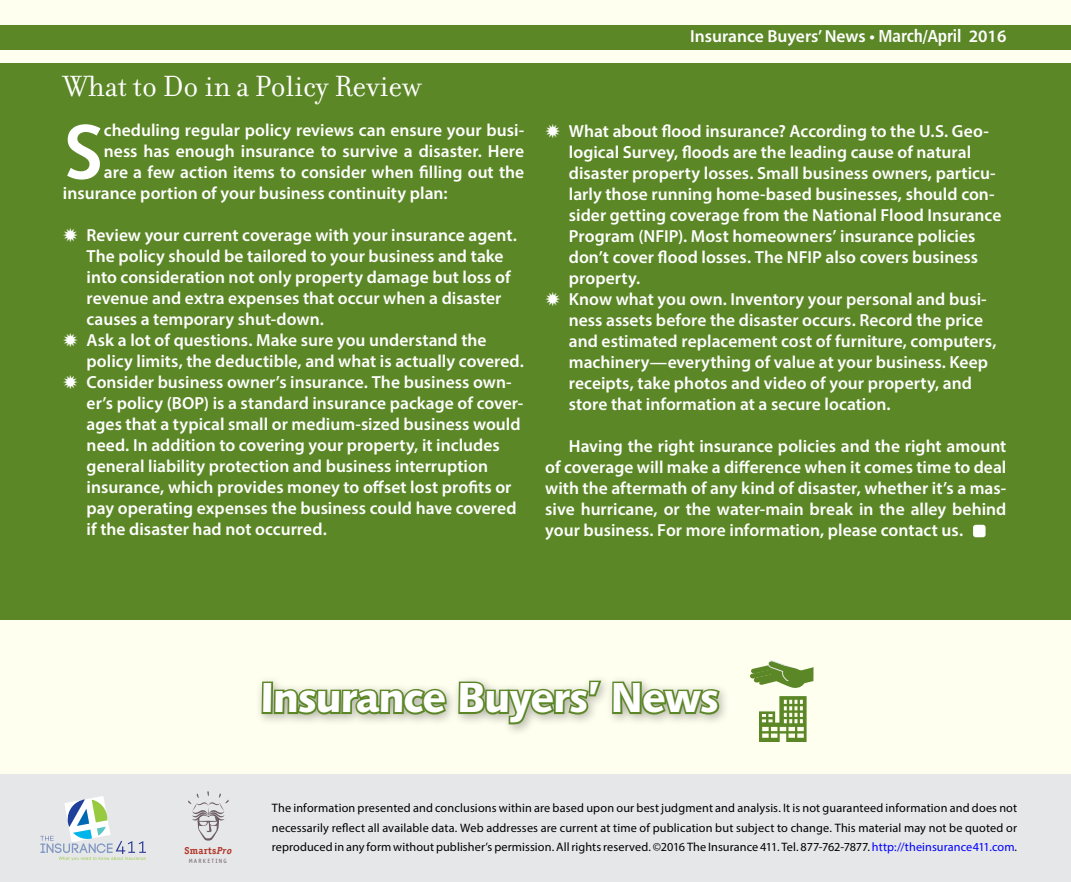
<style>
.page{position:relative;width:1071px;height:882px;background:#fff}
.page>*{position:absolute;margin:0;border:0;box-sizing:border-box;transform-origin:0 0}
.t1{font:77.17px "Humanist 531 BT Bold A";color:#fff}
.t2{font:42px "Humanist 531 BT Black A";letter-spacing:-.025em;color:#fff}
.t3{font:31.5px "Filosofia";color:#fff}
.t4{font:600 17.5px/21px "Myriad Pro";color:#fff}
.t5{font:12.25px/19.2px "Myriad Pro";letter-spacing:.005em;color:#000;text-align:justify}
.t6{font:700 9.97px "Officina Serif";letter-spacing:.03em;color:#b13427}
.t7{font:6.12px "Officina Sans";letter-spacing:.2em;color:#6c5c65}
.s1{font-family:"Humanist 777 BT Bold Condensed B";font-weight:400}
.s2{font-style:italic}
.s3{color:#00f}
</style>
<div class="page">
<div style="left:1px;top:1px;width:1070px;height:881px;background:#fffff0"></div>
<div style="left:0;top:25px;width:1071px;height:24px;background:#5c8727"></div>
<div style="left:0;top:775px;width:1071px;height:107px;background:#e6e7e8"></div>
<svg style="left:188px;top:791px;width:41px;height:50px"></svg>
<svg style="left:40px;top:796px;width:106px;height:65px"></svg>
<svg style="left:750px;top:660px;width:64px;height:28px"></svg>
<svg style="left:759px;top:696px;width:48px;height:46px"></svg>
<div style="left:255px;top:674px;width:475px;height:62px;background:#000;opacity:.3"></div>
<div style="left:262px;top:682px;width:11px;height:32px;border:4px solid #5c8727"></div>
<svg style="left:272px;top:687px;width:176px;height:29px;background:#8fa76b"></svg>
<svg style="left:454px;top:679px;width:150px;height:47px"></svg>
<svg style="left:610px;top:674px;width:112px;height:101px"></svg>
<div style="left:0;top:63px;width:1071px;height:557px;background:#5c8727"></div>
<div style="left:973px;top:525px;width:13px;height:12px;background:#fff;border-radius:3px"></div>
<h3 class="t3" style="left:63px;top:69px;width:360px">What to Do in a Policy Review</h3>
<h1 class="t1" style="left:63px;top:104px;width:42px">S</h1>
<p class="t4" style="left:104px;top:120px;width:422px">cheduling regular policy reviews can ensure your busi-</p>
<p class="t4" style="left:104px;top:141px;width:422px">ness has enough insurance to survive a disaster. Here</p>
<p class="t4" style="left:104px;top:162px;width:422px">are a few action items to consider when filling out the</p>
<p class="t4" style="left:63px;top:183px;width:386px">insurance portion of your business continuity plan:</p>
<p class="t4" style="left:87px;top:225px;width:439px">Review your current coverage with your insurance agent.<br>The policy should be tailored to your business and take into consideration not only property damage but loss of revenue and extra expenses that occur when a disaster causes a temporary shut-down.<br>Ask a lot of questions. Make sure you understand the policy limits, the deductible, and what is actually covered.<br>Consider business owner’s insurance. The business own&shy;er’s policy (BOP) is a standard insurance package of cover&shy;ages that a typical small or medium-sized business would need. In addition to covering your property, it includes general liability protection and business interruption insurance, which provides money to offset lost profits or pay operating expenses the business could have covered if the disaster had not occurred.</p>
<p class="t4" style="left:690px;top:26px;width:318px">Insurance Buyers’ News • <span class="s1">March/April</span> 2016</p>
<p class="t4" style="left:569px;top:121px;width:434px">What about flood insurance? According to the U.S. Geo&shy;logical Survey, floods are the leading cause of natural disaster property losses. Small business owners, particu&shy;larly those running home-based businesses, should con&shy;sider getting coverage from the National Flood Insurance Program (NFIP). Most homeowners’ insurance policies don’t cover flood losses. The NFIP also covers business property.<br>Know what you own. Inventory your personal and busi&shy;ness assets before the disaster occurs. Record the price and estimated replacement cost of furniture, computers, machinery—everything of value at your business. Keep receipts, take photos and video of your property, and store that information at a secure location.</p>
<p class="t4" style="left:545px;top:436px;width:463px;text-align:justify;text-indent:24px">Having the right insurance policies and the right amount of coverage will make a difference when it comes time to deal with the aftermath of any kind of disaster, whether it’s a mas&shy;sive hurricane, or the water-main break in the alley behind your business. For more information, please contact us.</p>
<h2 class="t2" style="left:261px;top:671px;width:460px">Insurance Buyers’ News</h2>
<p class="t6" style="left:184px;top:844px;width:49px">Smarts<span class="s2">Pro</span></p>
<p class="t7" style="left:189px;top:858px;width:40px">MARKETING</p>
<p class="t5" style="left:272px;top:799px;width:747px">The information presented and conclusions within are based upon our best judgment and analysis. It is not guaranteed information and does not necessarily reflect all available data. Web addresses are current at time of publication but subject to change. This material may not be quoted or reproduced in any form without publisher’s permission. All rights reserved. ©2016 The Insurance 411. Tel. 877-762-7877. <span class="s3">http://theinsurance411.com</span>.</p>
</div>
